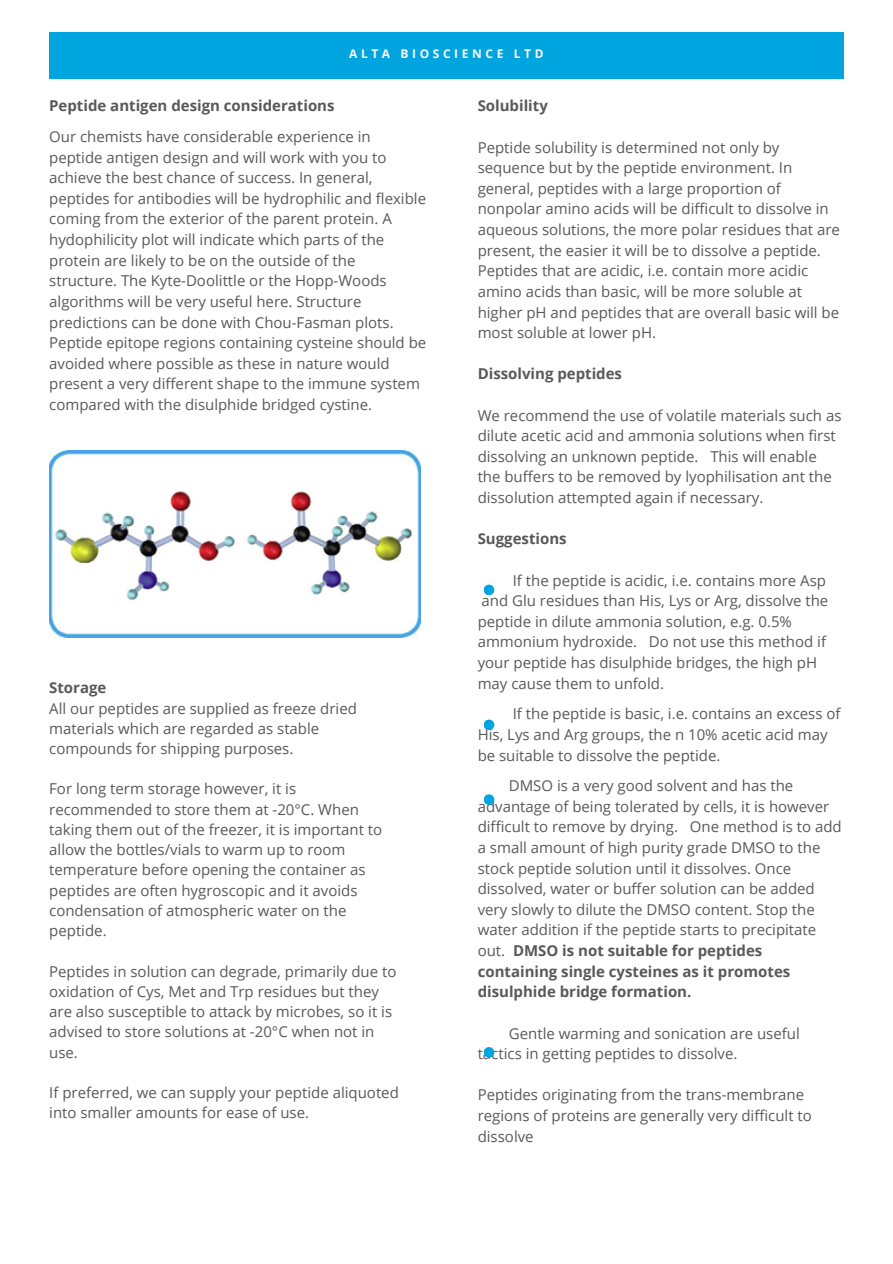
<style>
.page{position:relative;width:893px;height:1264px;background:#fff}
.page>*{position:absolute;margin:0;border:0;box-sizing:border-box;transform-origin:0 0}
.t1{font:15px/20.5px "Open Sans";color:#595959}
.t2{font:700 15px "Open Sans";color:#595959}
.t3{font:700 12px "Open Sans";letter-spacing:.3em;color:#fafafa}
.s1{font-weight:700}
</style>
<div class="page">
<img style="left:49px;top:450px;width:371px;height:188px">
<div style="left:49px;top:32px;width:794px;height:46px;background:#00a4de"></div>
<div style="left:483px;top:584px;width:11px;height:11px;background:#00a4de;border-radius:50%"></div>
<div style="left:483px;top:719px;width:11px;height:11px;background:#00a4de;border-radius:50%"></div>
<div style="left:483px;top:794px;width:11px;height:11px;background:#00a4de;border-radius:50%"></div>
<div style="left:483px;top:1047px;width:11px;height:10px;background:#00a4de;border-radius:50%"></div>
<p class="t3" style="left:349px;top:45px;width:196px">ALTA BIOSCIENCE LTD</p>
<p class="t2" style="left:49px;top:95px;width:287px">Peptide antigen design considerations</p>
<p class="t1" style="left:49px;top:126px;width:378px">Our chemists have considerable experience in peptide antigen design and will work with you to achieve the best chance of success. In general, peptides for antibodies will be hydrophilic and flexible coming from the exterior of the parent protein. A hydophilicity plot will indicate which parts of the protein are likely to be on the outside of the structure. The Kyte-Doolittle or the Hopp-Woods algorithms will be very useful here. Structure predictions can be done with Chou-Fasman plots.<br>Peptide epitope regions containing cysteine should be avoided where possible as these in nature would present a very different shape to the immune system compared with the disulphide bridged cystine.</p>
<p class="t2" style="left:49px;top:677px;width:59px">Storage</p>
<p class="t1" style="left:49px;top:697px;width:309px">All our peptides are supplied as freeze dried materials which are regarded as stable compounds for shipping purposes.</p>
<p class="t1" style="left:49px;top:778px;width:334px">For long term storage however, it is recommended to store them at -20°C. When taking them out of the freezer, it is important to allow the bottles/vials to warm up to room temperature before opening the container as peptides are often hygroscopic and it avoids condensation of atmospheric water on the peptide.</p>
<p class="t1" style="left:49px;top:960px;width:349px">Peptides in solution can degrade, primarily due to oxidation of Cys, Met and Trp residues but they are also susceptible to attack by microbes, so it is advised to store solutions at -20°C when not in use.</p>
<p class="t1" style="left:49px;top:1082px;width:351px">If preferred, we can supply your peptide aliquoted into smaller amounts for ease of use.</p>
<p class="t2" style="left:477px;top:95px;width:72px">Solubility</p>
<p class="t1" style="left:477px;top:136px;width:364px">Peptide solubility is determined not only by sequence but by the peptide environment. In general, peptides with a large proportion of nonpolar amino acids will be difficult to dissolve in aqueous solutions, the more polar residues that are present, the easier it will be to dissolve a peptide.<br>Peptides that are acidic, i.e. contain more acidic amino acids than basic, will be more soluble at higher pH and peptides that are overall basic will be most soluble at lower pH.</p>
<p class="t2" style="left:477px;top:363px;width:146px">Dissolving peptides</p>
<p class="t1" style="left:477px;top:404px;width:365px">We recommend the use of volatile materials such as dilute acetic acid and ammonia solutions when first dissolving an unknown peptide. This will enable the buffers to be removed by lyophilisation ant the dissolution attempted again if necessary.</p>
<p class="t2" style="left:477px;top:528px;width:90px">Suggestions</p>
<p class="t1" style="left:477px;top:569px;width:352px;text-indent:35px">If the peptide is acidic, i.e. contains more Asp and Glu residues than His, Lys or Arg, dissolve the peptide in dilute ammonia solution, e.g. 0.5% ammonium hydroxide. Do not use this method if your peptide has disulphide bridges, the high pH may cause them to unfold.</p>
<p class="t1" style="left:477px;top:703px;width:364px;text-indent:35px">If the peptide is basic, i.e. contains an excess of<br>His, Lys and Arg groups, the n 10% acetic acid may be suitable to dissolve the peptide.</p>
<p class="t1" style="left:477px;top:775px;width:365px;text-indent:31px">DMSO is a very good solvent and has the advantage of being tolerated by cells, it is however difficult to remove by drying. One method is to add a small amount of high purity grade DMSO to the stock peptide solution until it dissolves. Once dissolved, water or buffer solution can be added very slowly to dilute the DMSO content. Stop the water addition if the peptide starts to precipitate out. <span class="s1">DMSO is not suitable for peptides containing single cysteines as it promotes disulphide bridge formation.</span></p>
<p class="t1" style="left:477px;top:1022px;width:323px;text-indent:31px">Gentle warming and sonication are useful tactics in getting peptides to dissolve.</p>
<p class="t1" style="left:477px;top:1084px;width:336px">Peptides originating from the trans-membrane regions of proteins are generally very difficult to dissolve</p>
</div>
